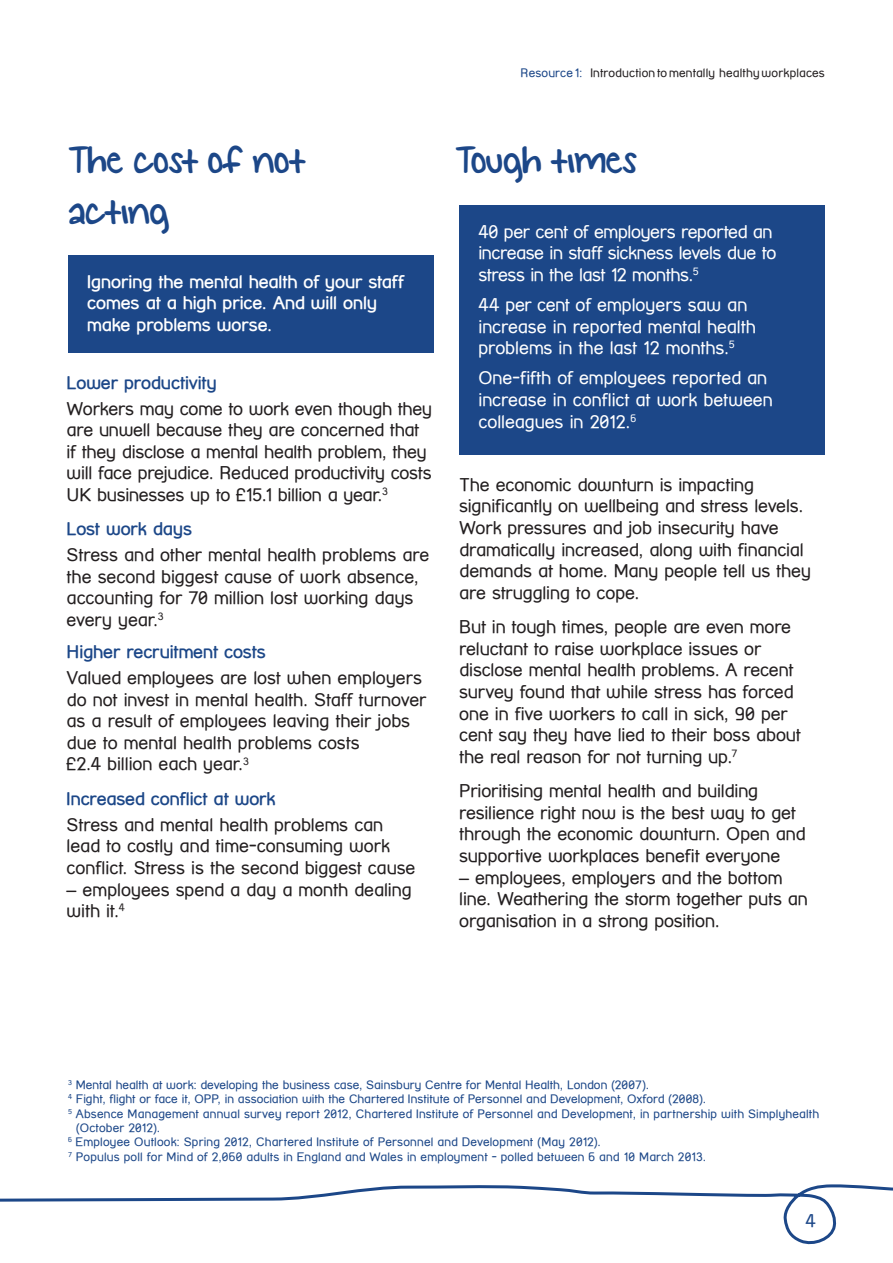
<style>
.page{position:relative;width:893px;height:1263px;background:#fff}
.page>*{position:absolute;margin:0;border:0;box-sizing:border-box;transform-origin:0 0}
.t1{font:43.5px/51px "KG Small Town Southern Girl";letter-spacing:-.005em;color:#1c4788}
.t2{font:18px/21.6px "Street Corner";letter-spacing:-.01em;color:#231f20}
.t3{font:18px/21.6px "Street Corner";letter-spacing:-.01em;color:#fff}
.t4{font:700 18px/21.6px "Street Corner";letter-spacing:-.005em;color:#fff}
.t5{font:700 18px "Street Corner";letter-spacing:-.005em;color:#1c4788}
.t6{font:18px "Street Corner";color:#1c4788}
.t7{font:12px "Street Corner";letter-spacing:.01em;color:#1c4788}
.t8{font:12px "Street Corner";letter-spacing:.015em;color:#231f20}
.s1{color:#1c4788}
</style>
<div class="page">
<div style="left:459px;top:206px;width:366px;height:249px;background:#1c4788"></div>
<div style="left:68px;top:255px;width:366px;height:98px;background:#1c4788"></div>
<svg style="left:0;top:1184px;width:893px;height:61px"></svg>
<p class="t8" style="left:521px;top:66px;width:306px"><span class="s1">Resource 1:</span> Introduction to mentally healthy workplaces</p>
<h1 class="t1" style="left:68px;top:136px;width:238px">The cost of not acting</h1>
<p class="t4" style="left:87px;top:270px;width:318px">Ignoring the mental health of your staff comes at a high price. And will only make problems worse.</p>
<p class="t5" style="left:67px;top:372px;width:152px">Lower productivity</p>
<p class="t2" style="left:67px;top:397px;width:367px">Workers may come to work even though they are unwell because they are concerned that if they disclose a mental health problem, they will face prejudice. Reduced productivity costs UK businesses up to £15.1 billion a year.<sup>3</sup></p>
<p class="t5" style="left:67px;top:519px;width:127px">Lost work days</p>
<p class="t2" style="left:67px;top:544px;width:364px">Stress and other mental health problems are the second biggest cause of work absence, accounting for 70 million lost working days every year.<sup>3</sup></p>
<p class="t5" style="left:67px;top:642px;width:201px">Higher recruitment costs</p>
<p class="t2" style="left:67px;top:667px;width:361px">Valued employees are lost when employers do not invest in mental health. Staff turnover as a result of employees leaving their jobs due to mental health problems costs<br>£2.4 billion each year.<sup>3</sup></p>
<p class="t5" style="left:67px;top:788px;width:210px">Increased conflict at work</p>
<p class="t2" style="left:67px;top:813px;width:350px">Stress and mental health problems can lead to costly and time-consuming work conflict. Stress is the second biggest cause</p>
<p class="t2" style="left:67px;top:878px;width:347px">– employees spend a day a month dealing with it.<sup>4</sup></p>
<h1 class="t1" style="left:455px;top:136px;width:184px">Tough times</h1>
<p class="t3" style="left:478px;top:221px;width:299px">40 per cent of employers reported an increase in staff sickness levels due to stress in the last 12 months.<sup>5</sup></p>
<p class="t3" style="left:478px;top:294px;width:279px">44 per cent of employers saw an increase in reported mental health problems in the last 12 months.<sup>5</sup></p>
<p class="t3" style="left:478px;top:367px;width:296px">One-fifth of employees reported an increase in conflict at work between colleagues in 2012.<sup>6</sup></p>
<p class="t2" style="left:459px;top:474px;width:353px">The economic downturn is impacting significantly on wellbeing and stress levels.<br>Work pressures and job insecurity have dramatically increased, along with financial demands at home. Many people tell us they are struggling to cope.</p>
<p class="t2" style="left:459px;top:616px;width:343px">But in tough times, people are even more reluctant to raise workplace issues or disclose mental health problems. A recent survey found that while stress has forced one in five workers to call in sick, 90 per cent say they have lied to their boss about the real reason for not turning up.<sup>7</sup></p>
<p class="t2" style="left:459px;top:780px;width:348px">Prioritising mental health and building resilience right now is the best way to get through the economic downturn. Open and supportive workplaces benefit everyone</p>
<p class="t2" style="left:459px;top:866px;width:350px">– employees, employers and the bottom line. Weathering the storm together puts an organisation in a strong position.</p>
<p class="t7" style="left:68px;top:1078px;width:582px"><sup>3</sup> Mental health at work: developing the business case, Sainsbury Centre for Mental Health, London (2007).</p>
<p class="t7" style="left:68px;top:1092px;width:639px"><sup>4</sup> Fight, flight or face it, OPP, in association with the Chartered Institute of Personnel and Development, Oxford (2008).</p>
<p class="t7" style="left:68px;top:1106px;width:752px"><sup>5</sup> Absence Management annual survey report 2012, Chartered Institute of Personnel and Development, in partnership with Simplyhealth</p>
<p class="t7" style="left:76px;top:1121px;width:86px">(October 2012).</p>
<p class="t7" style="left:68px;top:1135px;width:534px"><sup>6</sup> Employee Outlook: Spring 2012, Chartered Institute of Personnel and Development (May 2012).</p>
<p class="t7" style="left:68px;top:1150px;width:640px"><sup>7</sup> Populus poll for Mind of 2,060 adults in England and Wales in employment - polled between 6 and 10 March 2013.</p>
<p class="t6" style="left:805px;top:1210px;width:12px">4</p>
</div>
